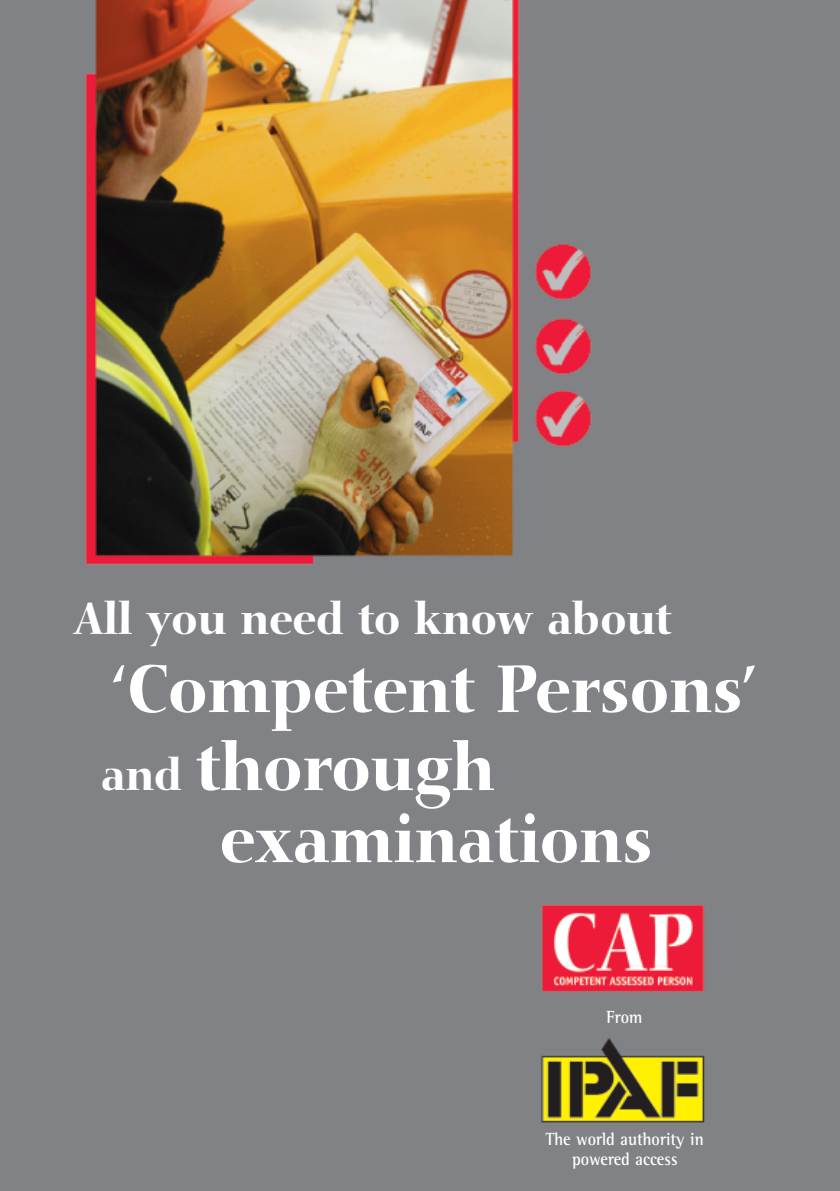
<style>
.page{position:relative;width:840px;height:1191px;background:#fff}
.page>*{position:absolute;margin:0;border:0;box-sizing:border-box;transform-origin:0 0}
.t1{font:500 66px/78px "Nofret";color:#fff;scale:.92 1}
.t2{font:500 44px "Nofret";color:#fff;scale:.92 1}
.t3{font:700 18px/20px "Rotis Semi Serif";color:#fff;text-align:center;scale:.9 1}
.s1{font-size:44px}
</style>
<div class="page">
<img style="left:0;top:0;width:839px;height:1191px">
<p class="t2" style="left:73px;top:600px;width:651px">All you need to know about</p>
<p class="t1" style="left:101px;top:657px;width:714px">‘Competent Persons’ <span class="s1">and</span> thorough</p>
<p class="t1" style="left:219px;top:807px;width:472px">examinations</p>
<p class="t3" style="left:606px;top:1008px;width:41px">From</p>
<p class="t3" style="left:545px;top:1131px;width:177px">The world authority in powered access</p>
</div>
